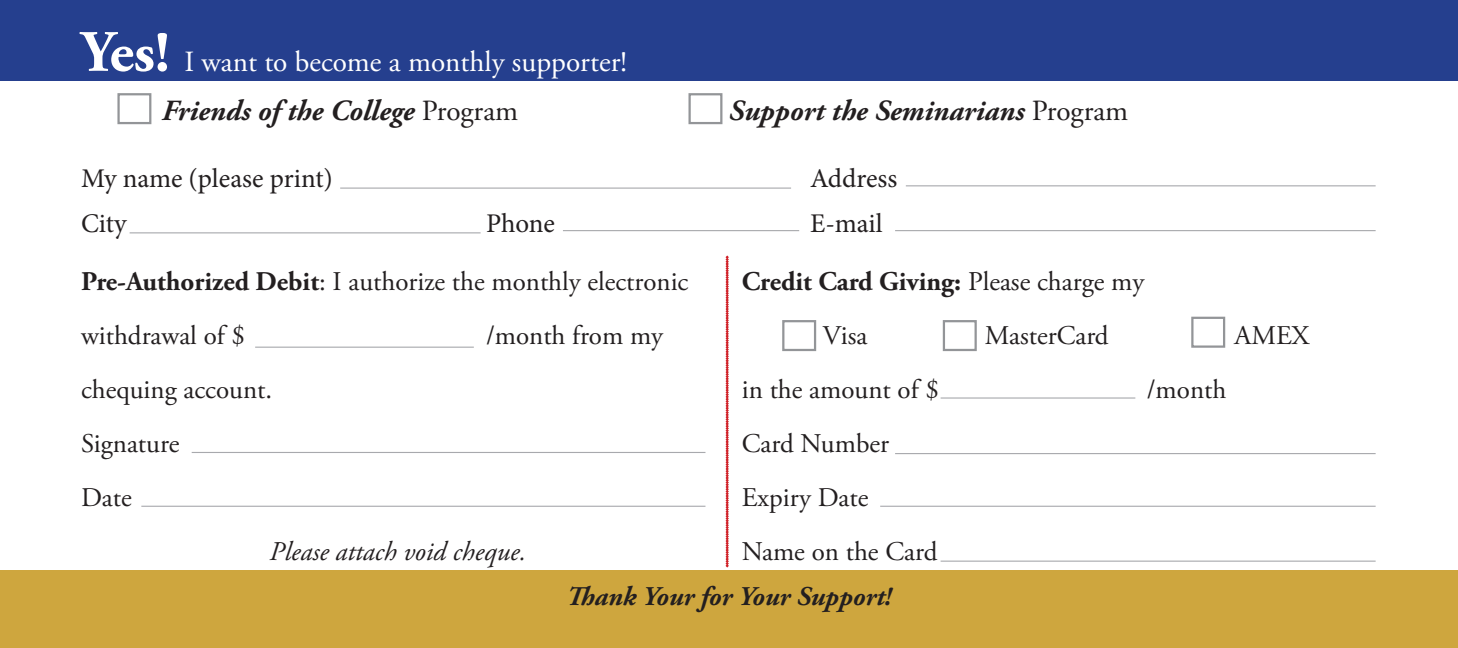
<style>
.page{position:relative;width:1458px;height:648px;background:#fff}
.page>*{position:absolute;margin:0;border:0;box-sizing:border-box;transform-origin:0 0}
.t1{font:italic 700 29.25px "Adobe Garamond Pro";color:#231f20}
.t2{font:29.25px "Adobe Garamond Pro";color:#fff}
.t3{font:27px/54px "Adobe Garamond Pro";color:#231f20}
.t4{font:27px "Minion Pro";letter-spacing:-.005em;color:#231f20}
.t5{font:700 27px "Adobe Garamond Pro";color:#231f20}
.t6{font:italic 700 27px "Adobe Garamond Pro";color:#231f20}
.t7{font:italic 27px "Adobe Garamond Pro";color:#231f20}
.s1{font-weight:700;font-size:58.5px}
.s2{font-weight:400;font-style:normal}
.s3{font-weight:700}
.s4{font-weight:400}
</style>
<div class="page">
<div style="left:0;top:571px;width:1458px;height:77px;background:#cea63e"></div>
<div style="left:0;top:0;width:1458px;height:81px;background:#253f8e"></div>
<div style="left:117px;top:93px;width:34px;height:31px;border:2px solid #939598"></div>
<div style="left:688px;top:93px;width:34px;height:31px;border:2px solid #939598"></div>
<hr style="left:340px;top:188px;width:451px;height:1px;background:#a8a9ad">
<hr style="left:130px;top:232px;width:351px;height:1px;background:#a8a9ad">
<hr style="left:255px;top:347px;width:219px;height:1px;background:#a8a9ad">
<hr style="left:192px;top:452px;width:513px;height:1px;background:#a8a9ad">
<hr style="left:141px;top:506px;width:564px;height:1px;background:#a8a9ad">
<hr style="left:563px;top:230px;width:236px;height:1px;background:#a8a9ad">
<hr style="left:941px;top:397px;width:194px;height:2px;background:#a8a9ad">
<hr style="left:895px;top:453px;width:481px;height:1px;background:#a8a9ad">
<hr style="left:880px;top:506px;width:496px;height:1px;background:#a8a9ad">
<hr style="left:941px;top:561px;width:435px;height:1px;background:#a8a9ad">
<hr style="left:895px;top:230px;width:481px;height:1px;background:#a8a9ad">
<hr style="left:906px;top:185px;width:470px;height:1px;background:#a8a9ad">
<svg style="left:726px;top:256px;width:2px;height:311px"></svg>
<div style="left:782px;top:320px;width:34px;height:31px;border:2px solid #939598"></div>
<div style="left:943px;top:320px;width:34px;height:31px;border:2px solid #939598"></div>
<div style="left:1191px;top:317px;width:34px;height:31px;border:2px solid #939598"></div>
<p class="t2" style="left:81px;top:44px;width:547px"><span class="s1">Yes!</span> I want to become a monthly supporter!</p>
<p class="t1" style="left:162px;top:94px;width:358px">Friends of the College <span class="s2">Program</span></p>
<p class="t1" style="left:729px;top:94px;width:401px">Support the Seminarians <span class="s2">Program</span></p>
<p class="t4" style="left:81px;top:160px;width:253px">My name (please print)</p>
<p class="t4" style="left:810px;top:160px;width:89px">Address</p>
<p class="t4" style="left:81px;top:205px;width:47px">City</p>
<p class="t4" style="left:486px;top:205px;width:70px">Phone</p>
<p class="t4" style="left:810px;top:205px;width:74px">E-mail</p>
<p class="t3" style="left:81px;top:256px;width:609px"><span class="s3">Pre-Authorized Debit</span>: I authorize the monthly electronic withdrawal of $</p>
<p class="t5" style="left:742px;top:266px;width:404px">Credit Card Giving: <span class="s4">Please charge my</span></p>
<p class="t3" style="left:823px;top:310px;width:46px">Visa</p>
<p class="t3" style="left:985px;top:310px;width:125px">MasterCard</p>
<p class="t3" style="left:1235px;top:310px;width:76px">AMEX</p>
<p class="t3" style="left:742px;top:364px;width:199px">in the amount of $</p>
<p class="t3" style="left:1147px;top:364px;width:81px">/month</p>
<p class="t3" style="left:742px;top:418px;width:149px">Card Number</p>
<p class="t3" style="left:742px;top:472px;width:128px">Expiry Date</p>
<p class="t3" style="left:742px;top:526px;width:197px">Name on the Card</p>
<p class="t6" style="left:566px;top:581px;width:327px">Thank Your for Your Support!</p>
<p class="t3" style="left:486px;top:310px;width:179px">/month from my</p>
<p class="t3" style="left:81px;top:364px;width:193px">chequing account.</p>
<p class="t3" style="left:81px;top:418px;width:100px">Signature</p>
<p class="t3" style="left:81px;top:472px;width:52px">Date</p>
<p class="t7" style="left:270px;top:536px;width:258px">Please attach void cheque.</p>
</div>
